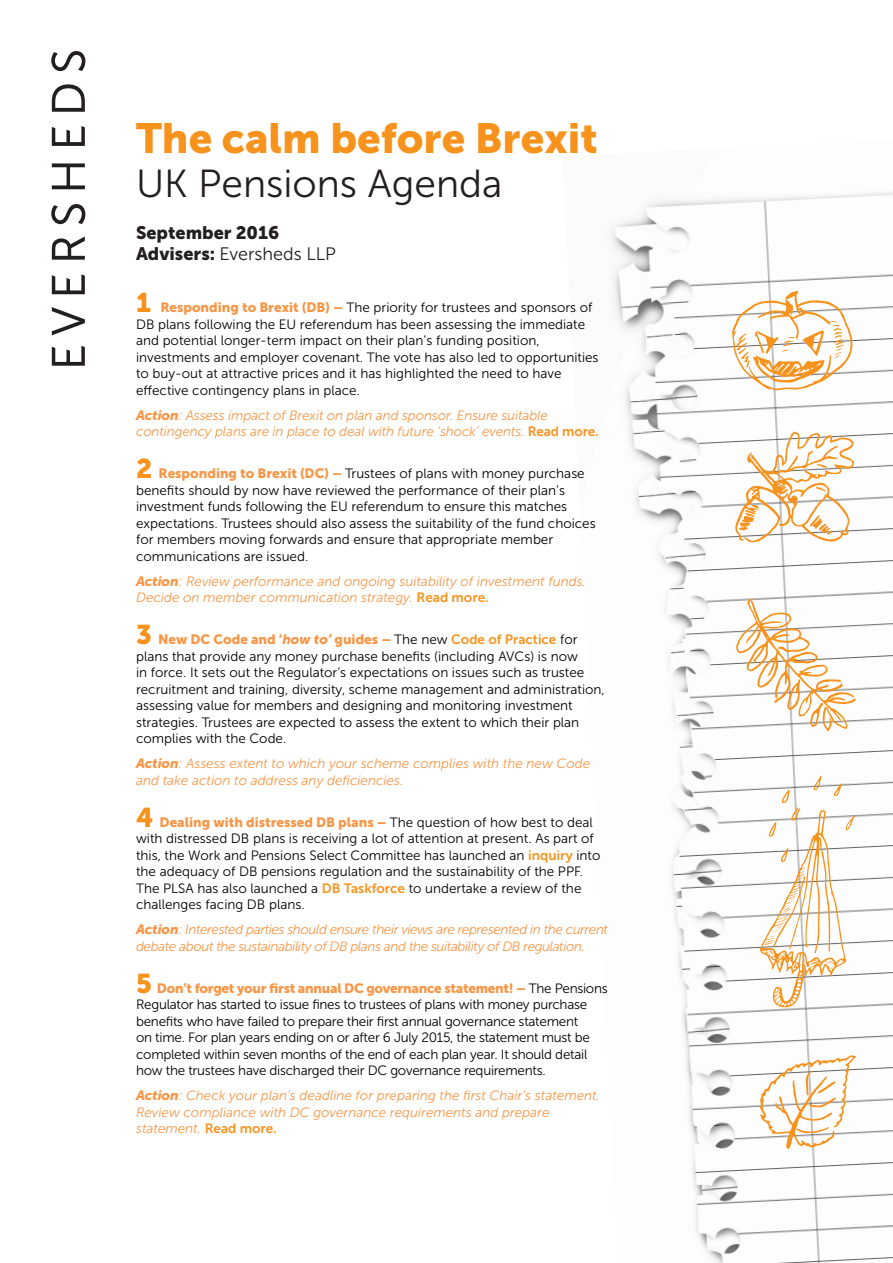
<style>
.page{position:relative;width:893px;height:1263px;background:#fff}
.page>*{position:absolute;margin:0;border:0;box-sizing:border-box;transform-origin:0 0}
.Heartline{font:42px "Museo Sans 900";color:#f7931d}
.Headline{font:39px "Museo Sans 300";color:#231f20}
.Headline-2{font:18px "Museo Sans 300";color:#231f20}
.Headline-3{font:18px "Museo Sans 900";color:#231f20}
.copy{font:13.5px/16.5px "Museo Sans 300";color:#000}
.action{font:italic 13.5px/16.5px "Museo Sans 300";color:#f79646}
.copy-2{font:13.5px/16.5px "Museo Sans 300";letter-spacing:-.02em;color:#000}
.action-2{font:italic 13.5px/16.5px "Museo Sans 300";letter-spacing:-.03em;color:#f79646}
.s1{font-family:"Museo Sans 900"}
.s2{font-family:"Museo Sans 900";font-size:27px;color:#f7931d}
.s3{font-family:"Museo Sans 900";color:#f79646}
.s4{font-family:"Museo Sans 700";font-style:normal;color:#f7931d}
.s5{font-family:"Museo Sans 900";font-style:italic;color:#f79646}
.s6{font-family:"Museo Sans 700";color:#f7931d}
</style>
<div class="page">
<img style="left:610px;top:192px;width:283px;height:1071px">
<svg style="left:52px;top:307px;width:33px;height:28px"></svg>
<svg style="left:52px;top:236px;width:33px;height:24px"></svg>
<svg style="left:52px;top:163px;width:33px;height:26px"></svg>
<svg style="left:52px;top:84px;width:33px;height:28px"></svg>
<svg style="left:51px;top:204px;width:34px;height:20px"></svg>
<svg style="left:51px;top:51px;width:34px;height:20px"></svg>
<svg style="left:52px;top:346px;width:33px;height:20px"></svg>
<svg style="left:52px;top:274px;width:33px;height:20px"></svg>
<svg style="left:52px;top:126px;width:33px;height:20px"></svg>
<svg style="left:732px;top:291px;width:120px;height:100px"></svg>
<svg style="left:759px;top:1055px;width:97px;height:94px"></svg>
<svg style="left:735px;top:432px;width:119px;height:110px"></svg>
<svg style="left:736px;top:598px;width:120px;height:133px"></svg>
<svg style="left:759px;top:775px;width:96px;height:233px"></svg>
<p class="Heartline" style="left:136px;top:115px;width:463px">The calm before Brexit</p>
<p class="Headline" style="left:136px;top:162px;width:368px">UK Pensions Agenda</p>
<p class="Headline-3" style="left:136px;top:222px;width:145px">September 2016</p>
<p class="Headline-2" style="left:136px;top:244px;width:201px"><span class="s1">Advisers:</span> Eversheds LLP</p>
<p class="copy" style="left:136px;top:299px;width:464px"><span class="s2">1</span> <span class="s3">Responding to Brexit (DB) –</span> The priority for trustees and sponsors of DB plans following the EU referendum has been assessing the immediate and potential longer-term impact on their plan’s funding position, investments and employer covenant. The vote has also led to opportunities to buy-out at attractive prices and it has highlighted the need to have effective contingency plans in place.</p>
<p class="action" style="left:136px;top:407px;width:464px"><span class="s1">Action</span>: Assess impact of Brexit on plan and sponsor. Ensure suitable contingency plans are in place to deal with future ‘shock’ events. <span class="s4">Read more.</span></p>
<p class="copy" style="left:136px;top:465px;width:461px"><span class="s2">2</span> <span class="s3">Responding to Brexit (DC) –</span> Trustees of plans with money purchase benefits should by now have reviewed the performance of their plan’s investment funds following the EU referendum to ensure this matches expectations. Trustees should also assess the suitability of the fund choices for members moving forwards and ensure that appropriate member communications are issued.</p>
<p class="action" style="left:136px;top:573px;width:451px"><span class="s1">Action</span>: Review performance and ongoing suitability of investment funds.<br>Decide on member communication strategy. <span class="s4">Read more.</span></p>
<p class="copy" style="left:136px;top:631px;width:470px"><span class="s2">3</span> <span class="s3">New DC Code and ‘</span><span class="s5">how to’</span> <span class="s3">guides –</span> The new <span class="s6">Code of Practice</span> for plans that provide any money purchase benefits (including AVCs) is now<br>in force. It sets out the Regulator’s expectations on issues such as trustee recruitment and training, diversity, scheme management and administration, assessing value for members and designing and monitoring investment strategies. Trustees are expected to assess the extent to which their plan complies with the Code.</p>
<p class="action" style="left:136px;top:755px;width:456px"><span class="s1">Action</span>: Assess extent to which your scheme complies with the new Code and take action to address any deficiencies.</p>
<p class="copy" style="left:136px;top:814px;width:466px"><span class="s2">4</span> <span class="s3">Dealing with distressed DB plans –</span> The question of how best to deal with distressed DB plans is receiving a lot of attention at present. As part of this, the Work and Pensions Select Committee has launched an <span class="s6">inquiry</span> into the adequacy of DB pensions regulation and the sustainability of the PPF.<br>The PLSA has also launched a <span class="s6">DB Taskforce</span> to undertake a review of the challenges facing DB plans.</p>
<p class="action-2" style="left:136px;top:921px;width:473px"><span class="s1">Action</span>: Interested parties should ensure their views are represented in the current debate about the sustainability of DB plans and the suitability of DB regulation.</p>
<p class="copy-2" style="left:136px;top:980px;width:473px"><span class="s2">5</span> <span class="s3">Don’t forget your first annual DC governance statement! –</span> The Pensions Regulator has started to issue fines to trustees of plans with money purchase benefits who have failed to prepare their first annual governance statement<br>on time. For plan years ending on or after 6 July 2015, the statement must be completed within seven months of the end of each plan year. It should detail how the trustees have discharged their DC governance requirements.</p>
<p class="action" style="left:136px;top:1087px;width:465px"><span class="s1">Action</span>: Check your plan’s deadline for preparing the first Chair’s statement.<br>Review compliance with DC governance requirements and prepare statement. <span class="s4">Read more.</span></p>
</div>
